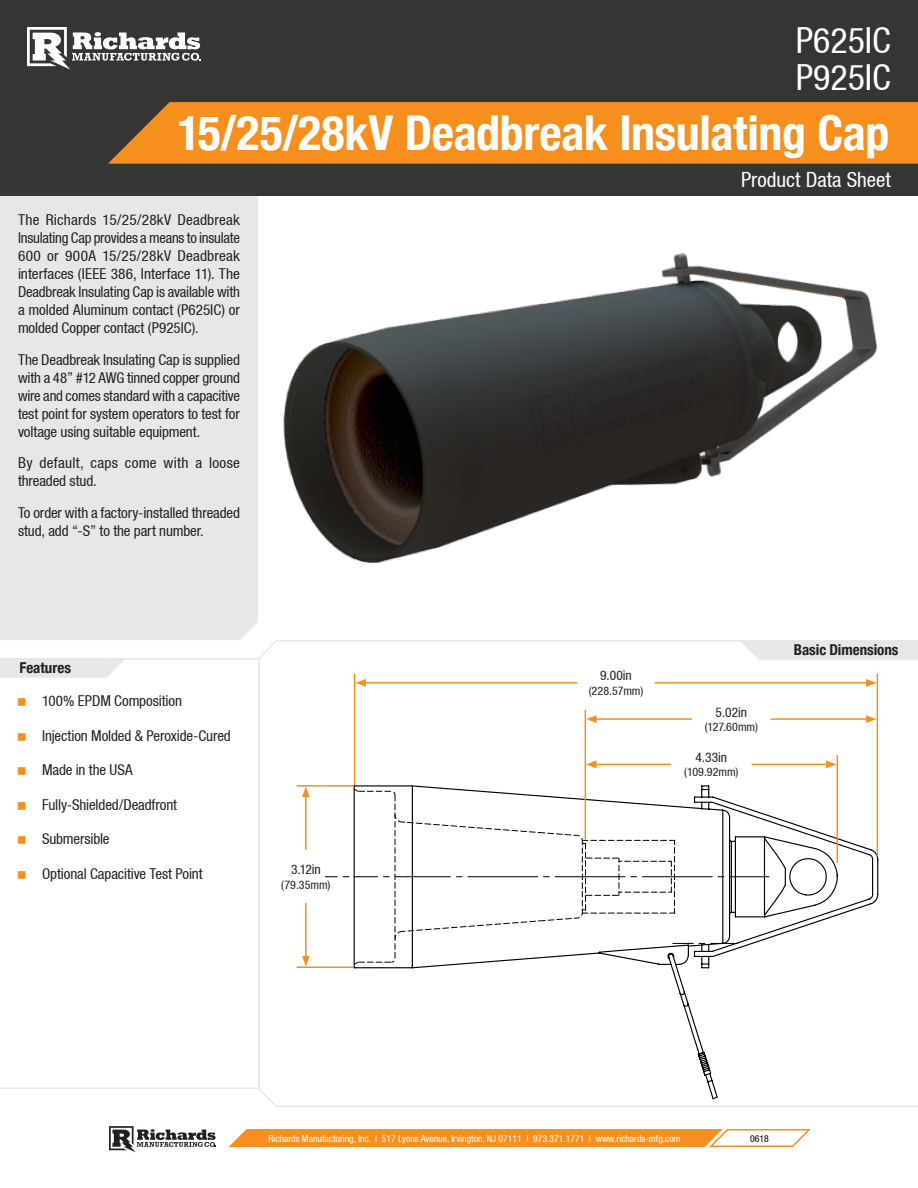
<style>
.page{position:relative;width:918px;height:1188px;background:#fff}
.page>*{position:absolute;margin:0;border:0;box-sizing:border-box;transform-origin:0 0}
.t1{font:700 condensed 48px "Helvetica 77";letter-spacing:-.01em;color:#fff}
.t2{font:condensed 36px/37.5px "Helvetica 57";color:#fff}
.t3{font:condensed 21px "Helvetica 57";color:#fff}
.Intro_Paragraph{font:condensed 15px/18px "Helvetica 57";letter-spacing:-.005em;color:#231f20;text-align:justify}
.Intro_Paragraph-2{font:condensed 15px/18px "Helvetica 57";letter-spacing:.015em;color:#231f20}
.Flag_Header_-_Right{font:700 condensed 15px "Helvetica 77";letter-spacing:-.005em;color:#231f20}
.Flag_Header_-_Left{font:700 condensed 15px "Helvetica 77";color:#231f20}
.Descriptions_-_Cente{font:condensed 13.5px "Helvetica 57";letter-spacing:-.01em;color:#231f20}
.Descriptions_-_Cente-2{font:condensed 12px "Helvetica 57";letter-spacing:.005em;color:#231f20}
.t4{font:condensed 9.75px "Helvetica 57";letter-spacing:-.005em;color:#fff}
.t5{font:condensed 9.75px "Helvetica 57";color:#000}
</style>
<div class="page">
<svg style="left:109px;top:1126px;width:107px;height:26px"></svg>
<svg style="left:228px;top:1129px;width:583px;height:18px;background:#f7a040"></svg>
<div style="left:0;top:0;width:918px;height:196px;background:#353534"></div>
<svg style="left:27px;top:27px;width:174px;height:43px"></svg>
<div style="left:0;top:196px;width:258px;height:444px;background:#e6e7e9"></div>
<svg style="left:108px;top:102px;width:810px;height:62px;background:#ec8a1f"></svg>
<svg style="left:259px;top:640px;width:659px;height:467px"></svg>
<div style="left:759px;top:641px;width:140px;height:18px;background:#e6e7e9"></div>
<div style="left:759px;top:640px;width:141px;height:20px;border:2px solid #e6e7e9"></div>
<svg style="left:737px;top:640px;width:23px;height:20px"></svg>
<svg style="left:898px;top:640px;width:20px;height:20px"></svg>
<svg style="left:0;top:658px;width:260px;height:431px"></svg>
<img style="left:257px;top:197px;width:621px;height:425px">
<svg style="left:325px;top:788px;width:28px;height:177px"></svg>
<svg style="left:353px;top:785px;width:526px;height:315px"></svg>
<hr style="left:837px;top:755px;width:1px;height:108px;background:#f68f1e">
<hr style="left:752px;top:764px;width:76px;height:1px;background:#f68f1e">
<svg style="left:826px;top:761px;width:11px;height:7px"></svg>
<hr style="left:594px;top:764px;width:77px;height:1px;background:#f68f1e">
<svg style="left:586px;top:761px;width:11px;height:7px"></svg>
<hr style="left:771px;top:718px;width:97px;height:2px;background:#f68f1e">
<svg style="left:866px;top:715px;width:11px;height:8px"></svg>
<hr style="left:594px;top:718px;width:98px;height:2px;background:#f68f1e">
<svg style="left:586px;top:715px;width:11px;height:8px"></svg>
<hr style="left:585px;top:710px;width:1px;height:129px;background:#f68f1e">
<hr style="left:877px;top:674px;width:1px;height:182px;background:#f68f1e">
<hr style="left:655px;top:682px;width:213px;height:2px;background:#f68f1e">
<svg style="left:866px;top:679px;width:11px;height:8px"></svg>
<hr style="left:364px;top:682px;width:213px;height:2px;background:#f68f1e">
<svg style="left:355px;top:679px;width:11px;height:8px"></svg>
<hr style="left:354px;top:674px;width:1px;height:111px;background:#f68f1e">
<hr style="left:297px;top:966px;width:57px;height:2px;background:#f68f1e">
<hr style="left:305px;top:903px;width:2px;height:55px;background:#f68f1e">
<svg style="left:302px;top:956px;width:8px;height:10px"></svg>
<hr style="left:305px;top:795px;width:2px;height:55px;background:#f68f1e">
<svg style="left:302px;top:787px;width:8px;height:10px"></svg>
<hr style="left:297px;top:785px;width:57px;height:2px;background:#f68f1e">
<svg style="left:18px;top:698px;width:8px;height:8px"></svg>
<svg style="left:18px;top:733px;width:8px;height:8px"></svg>
<svg style="left:18px;top:767px;width:8px;height:8px"></svg>
<svg style="left:18px;top:802px;width:8px;height:8px"></svg>
<svg style="left:18px;top:836px;width:8px;height:8px"></svg>
<svg style="left:18px;top:871px;width:8px;height:8px"></svg>
<h2 class="t2" style="left:796px;top:21px;width:97px">P625IC<br>P925IC</h2>
<h1 class="t1" style="left:177px;top:104px;width:714px">15/25/28kV Deadbreak Insulating Cap</h1>
<p class="Intro_Paragraph" style="left:18px;top:211px;width:224px">The Richards 15/25/28kV Deadbreak Insulating Cap provides a means to insulate 600 or 900A 15/25/28kV Deadbreak interfaces (IEEE 386, Interface 11). The Deadbreak Insulating Cap is available with a molded Aluminum contact (P625IC) or molded Copper contact (P925IC).</p>
<p class="Intro_Paragraph" style="left:18px;top:350px;width:224px">The Deadbreak Insulating Cap is supplied with a 48” #12 AWG tinned copper ground wire and comes standard with a capacitive test point for system operators to test for voltage using suitable equipment.</p>
<p class="Intro_Paragraph-2" style="left:18px;top:454px;width:224px">By default, caps come with a loose threaded stud.</p>
<p class="Intro_Paragraph" style="left:18px;top:503px;width:223px">To order with a factory-installed threaded stud, add “-S” to the part number.</p>
<p class="Flag_Header_-_Left" style="left:20px;top:659px;width:53px">Features</p>
<p class="Intro_Paragraph" style="left:42px;top:692px;width:141px">100% EPDM Composition</p>
<p class="Intro_Paragraph" style="left:42px;top:727px;width:190px">Injection Molded &amp; Peroxide-Cured</p>
<p class="Intro_Paragraph" style="left:42px;top:761px;width:92px">Made in the USA</p>
<p class="Intro_Paragraph" style="left:42px;top:796px;width:137px">Fully-Shielded/Deadfront</p>
<p class="Intro_Paragraph" style="left:42px;top:830px;width:69px">Submersible</p>
<p class="Intro_Paragraph" style="left:42px;top:865px;width:162px">Optional Capacitive Test Point</p>
<p class="Descriptions_-_Cente" style="left:291px;top:862px;width:31px">3.12in</p>
<p class="Descriptions_-_Cente-2" style="left:281px;top:877px;width:51px">(79.35mm)</p>
<h3 class="t3" style="left:741px;top:168px;width:151px">Product Data Sheet</h3>
<p class="Descriptions_-_Cente" style="left:600px;top:668px;width:33px">9.00in</p>
<p class="Descriptions_-_Cente-2" style="left:589px;top:684px;width:56px">(228.57mm)</p>
<p class="Descriptions_-_Cente" style="left:716px;top:704px;width:33px">5.02in</p>
<p class="Descriptions_-_Cente-2" style="left:705px;top:720px;width:55px">(127.60mm)</p>
<p class="Descriptions_-_Cente" style="left:696px;top:749px;width:33px">4.33in</p>
<p class="Descriptions_-_Cente-2" style="left:684px;top:765px;width:56px">(109.92mm)</p>
<p class="Flag_Header_-_Right" style="left:794px;top:641px;width:106px">Basic Dimensions</p>
<p class="t4" style="left:269px;top:1132px;width:414px">Richards Manufacturing, Inc. | 517 Lyons Avenue, Irvington, NJ 07111 | 973.371.1771 | www.richards-mfg.com</p>
<p class="t5" style="left:750px;top:1132px;width:20px">0618</p>
</div>
